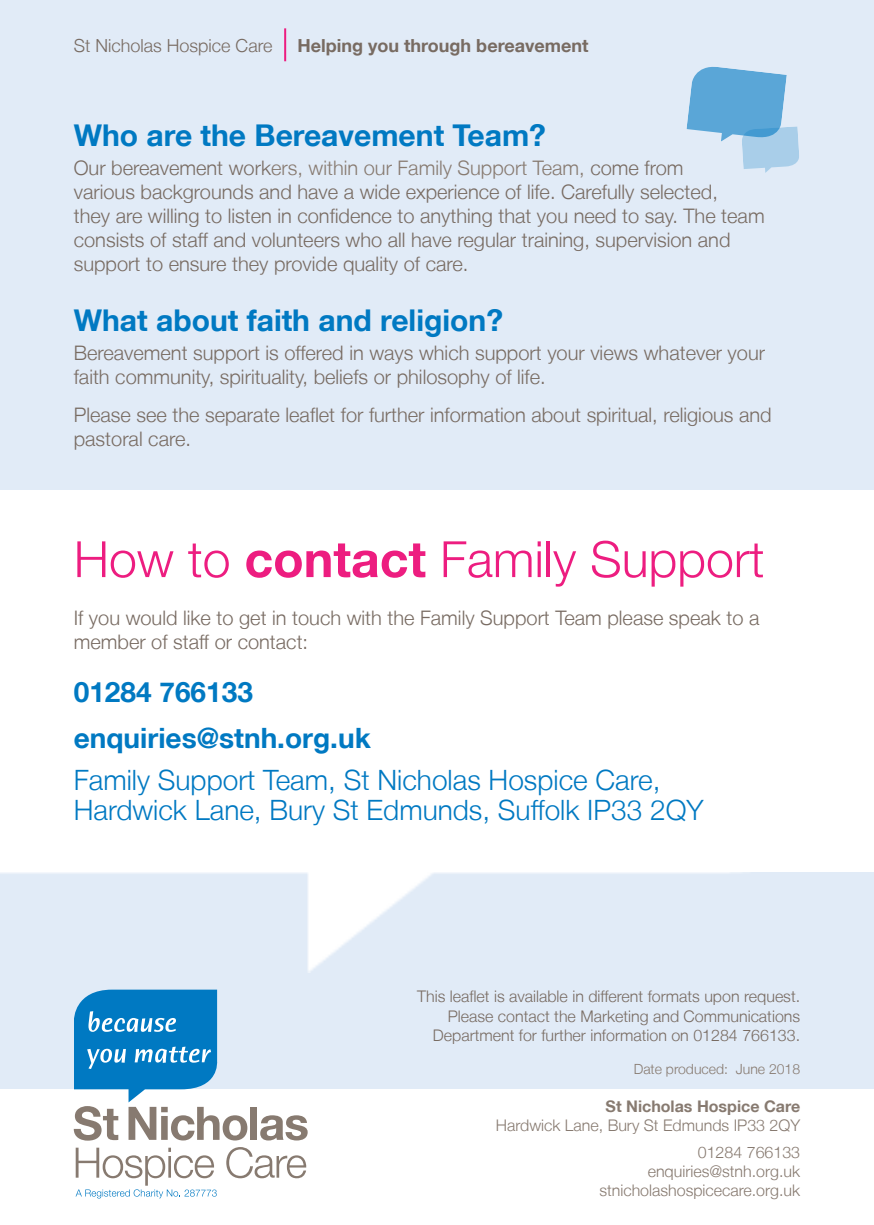
<style>
.page{position:relative;width:874px;height:1225px;background:#fff}
.page>*{position:absolute;margin:0;border:0;box-sizing:border-box;transform-origin:0 0}
.t1{font:300 50px "Helvetica Neue LT";color:#ed1d80}
.t2{font:700 30px "Helvetica Neue LT";color:#0079c2}
.t3{font:300 28px "Helvetica Neue LT";color:#0079c2}
.t4{font:700 28px "Helvetica Neue LT";color:#0079c2}
.t5{font:300 20px/24px "Helvetica Neue LT";color:#786b62}
.t6{font:300 20px "Helvetica Neue LT";color:#877a70}
.t7{font:700 18px "Helvetica Neue LT";color:#786b62}
.t8{font:300 18px "Helvetica Neue LT";color:#786b62}
.t9{font:300 16px "Helvetica Neue LT";color:#786b62}
.t10{font:300 16px "Helvetica Neue LT";color:#877a70}
.t11{font:700 16px "Helvetica Neue LT";color:#877a70}
.t12{font:300 14px "Helvetica Neue LT";color:#877a70}
.s1{color:#786b62}
.s2{font-weight:700}
</style>
<div class="page">
<div style="left:0;top:0;width:873px;height:1089px;background:#e1ebf7"></div>
<img style="left:0;top:490px;width:873px;height:482px">
<div style="left:0;top:518px;width:873px;height:353px;background:#fff"></div>
<hr style="left:284px;top:28px;width:2px;height:33px;background:#ed1d80">
<svg style="left:686px;top:66px;width:113px;height:107px"></svg>
<div style="left:250px;top:1106px;width:7px;height:33px;background:#877a70"></div>
<svg style="left:260px;top:1115px;width:47px;height:25px"></svg>
<svg style="left:226px;top:1147px;width:80px;height:31px"></svg>
<svg style="left:75px;top:1147px;width:142px;height:51px"></svg>
<svg style="left:74px;top:989px;width:173px;height:151px"></svg>
<p class="t8" style="left:74px;top:34px;width:200px">St Nicholas Hospice Care</p>
<p class="t7" style="left:297px;top:34px;width:292px">Helping you through bereavement</p>
<p class="t2" style="left:74px;top:117px;width:473px">Who are the Bereavement Team?</p>
<p class="t6" style="left:74px;top:156px;width:611px"><span class="s1">Our bereavement work</span>ers, within our Family Support Team, <span class="s1">come from</span></p>
<p class="t5" style="left:74px;top:179px;width:645px">various backgrounds and have a wide experience of life. Carefully selected,</p>
<p class="t5" style="left:74px;top:203px;width:692px">they are willing to listen in confidence to anything that you need to say. The team consists of staff and volunteers who all have regular training, supervision and</p>
<p class="t5" style="left:74px;top:251px;width:396px">support to ensure they provide quality of care.</p>
<p class="t2" style="left:74px;top:302px;width:430px">What about faith and religion?</p>
<p class="t5" style="left:74px;top:340px;width:692px">Bereavement support is offered in ways which support your views whatever your faith community, spirituality, beliefs or philosophy of life.</p>
<p class="t5" style="left:74px;top:403px;width:699px">Please see the separate leaflet for further information about spiritual, religious and pastoral care.</p>
<p class="t1" style="left:74px;top:529px;width:691px">How to <span class="s2">contact</span> Family Support</p>
<p class="t5" style="left:74px;top:605px;width:686px">If you would like to get in touch with the Family Support Team please speak to a member of staff or contact:</p>
<p class="t4" style="left:74px;top:674px;width:181px">01284 766133</p>
<p class="t4" style="left:74px;top:720px;width:298px">enquiries@stnh.org.uk</p>
<p class="t3" style="left:74px;top:762px;width:588px">Family Support Team, St Nicholas Hospice Care,</p>
<p class="t3" style="left:74px;top:792px;width:631px">Hardwick Lane, Bury St Edmunds, Suffolk IP33 2QY</p>
<p class="t9" style="left:417px;top:987px;width:384px">This leaflet is available in different formats upon request.</p>
<p class="t9" style="left:447px;top:1006px;width:354px">Please contact the Marketing and Communications</p>
<p class="t9" style="left:432px;top:1025px;width:368px">Department for further information on 01284 766133.</p>
<p class="t12" style="left:633px;top:1060px;width:168px">Date produced: June 2018</p>
<p class="t11" style="left:605px;top:1096px;width:196px">St Nicholas Hospice Care</p>
<p class="t10" style="left:495px;top:1115px;width:306px">Hardwick Lane, Bury St Edmunds IP33 2QY</p>
<p class="t10" style="left:697px;top:1142px;width:104px">01284 766133</p>
<p class="t10" style="left:647px;top:1161px;width:154px">enquiries@stnh.org.uk</p>
<p class="t10" style="left:599px;top:1180px;width:202px">stnicholashospicecare.org.uk</p>
</div>
